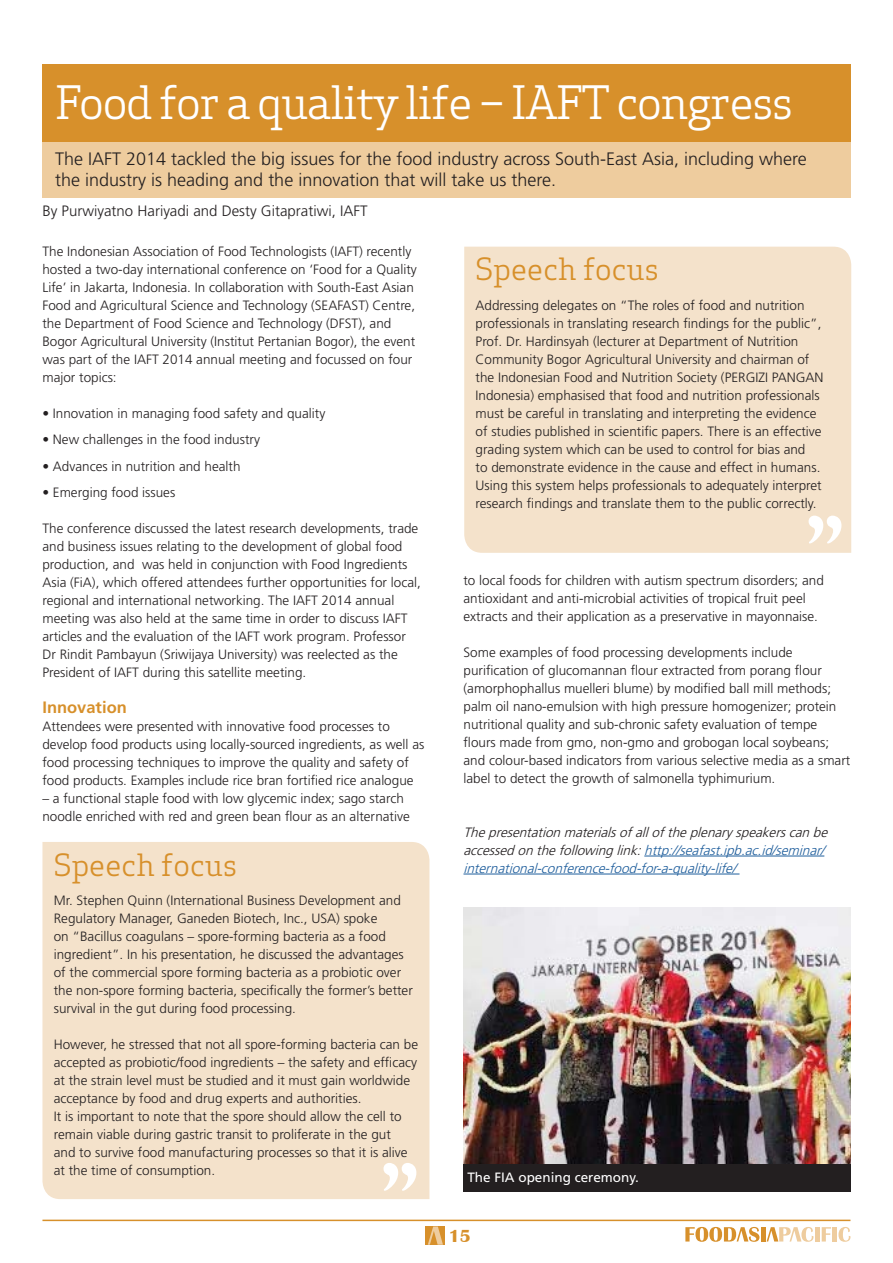
<style>
.page{position:relative;width:893px;height:1263px;background:#fff}
.page>*{position:absolute;margin:0;border:0;box-sizing:border-box;transform-origin:0 0}
.t1{font:45px "Apex Serif";letter-spacing:-.03em;color:#fff}
.t2{font:30px "Apex Serif";color:#d7902b}
.t3{font:300 18px/21px "Frutiger";color:#231f20}
.t4{font:700 18px "Britannic";color:#d7902b}
.t5{font:700 16.5px "Frutiger";color:#d7902b}
.t6{font:300 15px "Frutiger";color:#231f20}
.t7{font:300 13.5px/18px "Frutiger";color:#231f20}
.t8{font:italic 300 13.5px/18px "Frutiger";color:#1f5e9c}
.t9{font:13.5px "Frutiger";color:#fff}
.s1{color:#231f20}
</style>
<div class="page">
<div style="left:42px;top:64px;width:808px;height:78px;background:#d7902b"></div>
<div style="left:42px;top:142px;width:808px;height:56px;background:#eecc9e"></div>
<hr style="left:644px;top:856px;width:180px;height:1px;background:#1f5e9c">
<hr style="left:463px;top:874px;width:276px;height:1px;background:#1f5e9c">
<img style="left:463px;top:908px;width:387px;height:256px">
<div style="left:463px;top:1164px;width:387px;height:27px;background:#231f20"></div>
<div style="left:42px;top:842px;width:387px;height:357px;background:#f4e2cb"></div>
<div style="left:464px;top:247px;width:387px;height:306px;background:#f4e2cb"></div>
<hr style="left:815px;top:1227px;width:4px;height:15px;background:#eecc9e">
<svg style="left:822px;top:1227px;width:9px;height:15px"></svg>
<div style="left:832px;top:1227px;width:5px;height:15px;background:#eecc9e"></div>
<svg style="left:838px;top:1227px;width:12px;height:15px"></svg>
<svg style="left:685px;top:1227px;width:74px;height:15px"></svg>
<hr style="left:761px;top:1227px;width:4px;height:15px;background:#d7902b">
<svg style="left:766px;top:1227px;width:47px;height:15px"></svg>
<hr style="left:42px;top:1220px;width:808px;height:1px;background:#d7902b">
<div style="left:426px;top:1227px;width:19px;height:18px;background:#d7902b"></div>
<svg style="left:428px;top:1227px;width:15px;height:18px"></svg>
<svg style="left:383px;top:1163px;width:33px;height:28px"></svg>
<svg style="left:808px;top:516px;width:33px;height:27px"></svg>
<h1 class="t1" style="left:55px;top:87px;width:739px">Food for a quality life – IAFT congress</h1>
<h3 class="t3" style="left:55px;top:150px;width:753px">The IAFT 2014 tackled the big issues for the food industry across South-East Asia, including where the industry is heading and the innovation that will take us there.</h3>
<p class="t6" style="left:42px;top:205px;width:327px">By Purwiyatno Hariyadi and Desty Gitapratiwi, IAFT</p>
<p class="t7" style="left:42px;top:243px;width:376px">The Indonesian Association of Food Technologists (IAFT) recently hosted a two-day international conference on ‘Food for a Quality Life’ in Jakarta, Indonesia. In collaboration with South-East Asian Food and Agricultural Science and Technology (SEAFAST) Centre, the Department of Food Science and Technology (DFST), and Bogor Agricultural University (Institut Pertanian Bogor), the event was part of the IAFT 2014 annual meeting and focussed on four major topics:</p>
<p class="t7" style="left:42px;top:405px;width:284px">• Innovation in managing food safety and quality</p>
<p class="t7" style="left:42px;top:432px;width:219px">• New challenges in the food industry</p>
<p class="t7" style="left:42px;top:458px;width:200px">• Advances in nutrition and health</p>
<p class="t7" style="left:42px;top:485px;width:134px">• Emerging food issues</p>
<p class="t7" style="left:42px;top:521px;width:380px">The conference discussed the latest research developments, trade and business issues relating to the development of global food production, and was held in conjunction with Food Ingredients Asia (FiA), which offered attendees further opportunities for local, regional and international networking. The IAFT 2014 annual meeting was also held at the same time in order to discuss IAFT articles and the evaluation of the IAFT work program. Professor Dr Rindit Pambayun (Sriwijaya University) was reelected as the President of IAFT during this satellite meeting.</p>
<p class="t5" style="left:42px;top:701px;width:86px">Innovation</p>
<p class="t7" style="left:42px;top:719px;width:383px">Attendees were presented with innovative food processes to develop food products using locally-sourced ingredients, as well as food processing techniques to improve the quality and safety of food products. Examples include rice bran fortified rice analogue</p>
<p class="t7" style="left:42px;top:791px;width:369px">– a functional staple food with low glycemic index; sago starch noodle enriched with red and green bean flour as an alternative</p>
<h2 class="t2" style="left:475px;top:259px;width:185px">Speech focus</h2>
<p class="t7" style="left:475px;top:298px;width:349px">Addressing delegates on “The roles of food and nutrition professionals in translating research findings for the public”, Prof. Dr. Hardinsyah (lecturer at Department of Nutrition Community Bogor Agricultural University and chairman of the Indonesian Food and Nutrition Society (PERGIZI PANGAN Indonesia) emphasised that food and nutrition professionals must be careful in translating and interpreting the evidence of studies published in scientific papers. There is an effective grading system which can be used to control for bias and<br>to demonstrate evidence in the cause and effect in humans.<br>Using this system helps professionals to adequately interpret research findings and translate them to the public correctly.</p>
<p class="t7" style="left:463px;top:572px;width:362px">to local foods for children with autism spectrum disorders; and antioxidant and anti-microbial activities of tropical fruit peel extracts and their application as a preservative in mayonnaise.</p>
<p class="t7" style="left:463px;top:644px;width:388px">Some examples of food processing developments include purification of glucomannan flour extracted from porang flour (amorphophallus muelleri blume) by modified ball mill methods; palm oil nano-emulsion with high pressure homogenizer; protein nutritional quality and sub-chronic safety evaluation of tempe flours made from gmo, non-gmo and grobogan local soybeans; and colour-based indicators from various selective media as a smart label to detect the growth of salmonella typhimurium.</p>
<h2 class="t2" style="left:54px;top:854px;width:185px">Speech focus</h2>
<p class="t7" style="left:54px;top:892px;width:361px">Mr. Stephen Quinn (International Business Development and Regulatory Manager, Ganeden Biotech, Inc., USA) spoke<br>on “Bacillus coagulans – spore-forming bacteria as a food ingredient”. In his presentation, he discussed the advantages of the commercial spore forming bacteria as a probiotic over the non-spore forming bacteria, specifically the former’s better survival in the gut during food processing.</p>
<p class="t7" style="left:54px;top:1036px;width:366px">However, he stressed that not all spore-forming bacteria can be accepted as probiotic/food ingredients – the safety and efficacy at the strain level must be studied and it must gain worldwide acceptance by food and drug experts and authorities.<br>It is important to note that the spore should allow the cell to remain viable during gastric transit to proliferate in the gut<br>and to survive food manufacturing processes so that it is alive at the time of consumption.</p>
<p class="t8" style="left:463px;top:824px;width:369px"><span class="s1">The presentation materialsofallofthe plenary speakerscan be accessed on the following link:</span>http://seafast.ipb.ac.id/seminar/ international-conference-food-for-a-quality-life/</p>
<p class="t9" style="left:467px;top:1172px;width:173px">The FIA opening ceremony.</p>
<h3 class="t4" style="left:449px;top:1227px;width:23px">15</h3>
</div>
